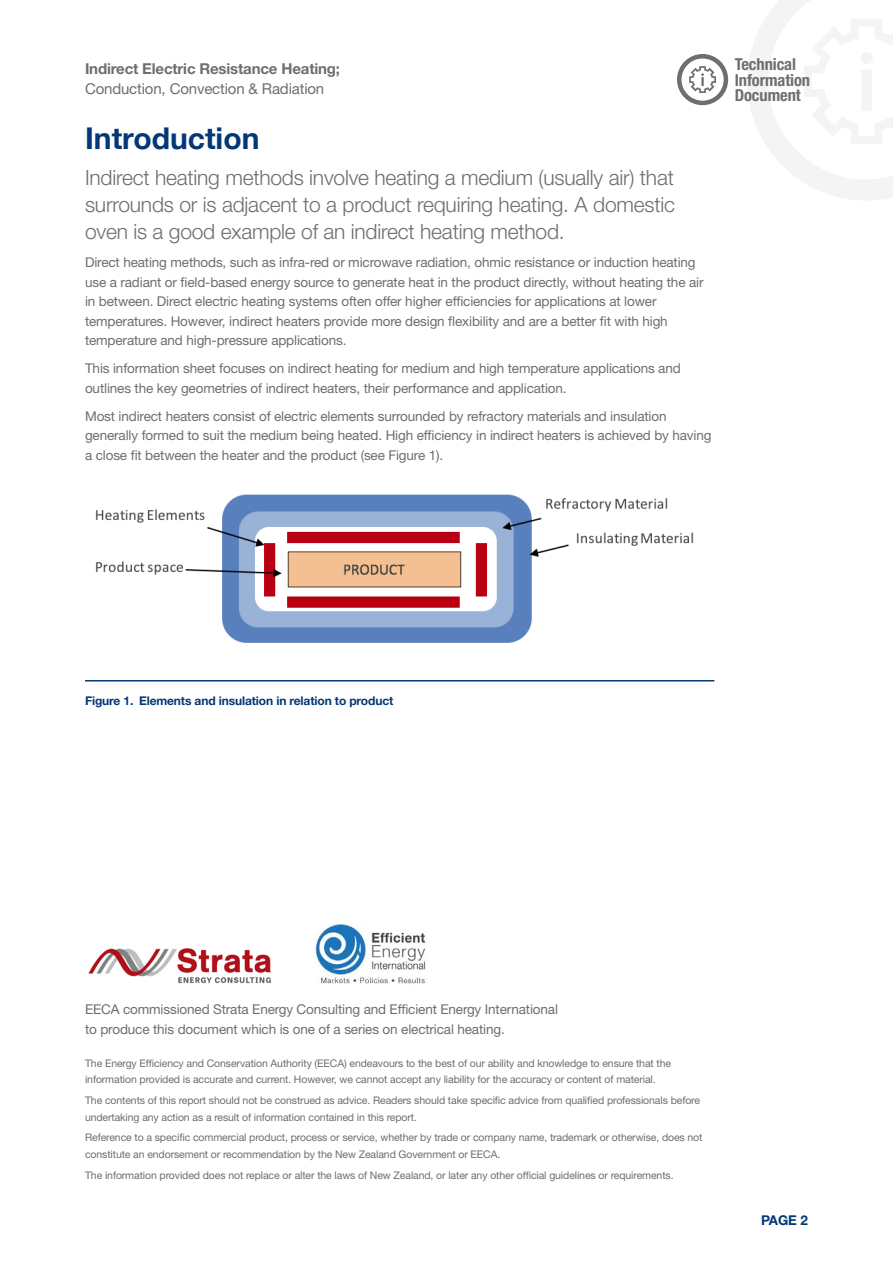
<style>
.page{position:relative;width:893px;height:1263px;background:#fff}
.page>*{position:absolute;margin:0;border:0;box-sizing:border-box;transform-origin:0 0}
.t1{font:700 30px "Helvetica Neue";color:#043776}
.t2{font:300 21px/27px "Helvetica Neue LT Std";letter-spacing:-.01em;color:#6d6e71;text-align:justify}
.t3{font:700 condensed 16.5px/15.8px "Helvetica Neue LT Std";letter-spacing:-.005em;color:#6d6e71}
.t4{font:700 15px "Helvetica Neue LT Std";letter-spacing:-.01em;color:#6d6e71}
.t5{font:15px "Helvetica Neue LT Std";letter-spacing:-.01em;color:#6d6e71}
.t6{font:13.5px/19.5px "Helvetica Neue LT Std";letter-spacing:-.01em;color:#6d6e71}
.t7{font:700 13.5px "Helvetica Neue LT Std";color:#043776}
.t8{font:700 12px "Helvetica Neue LT Std";letter-spacing:-.01em;color:#043776}
.t9{font:10.5px/16.5px "Helvetica Neue LT Std";letter-spacing:-.01em;color:#6d6e71}
</style>
<div class="page">
<div style="left:677px;top:54px;width:51px;height:51px;border:4px solid #6d6e71;border-radius:50%"></div>
<svg style="left:689px;top:66px;width:27px;height:27px"></svg>
<svg style="left:748px;top:0;width:145px;height:200px"></svg>
<img style="left:95px;top:494px;width:599px;height:149px">
<hr style="left:85px;top:680px;width:629px;height:1px;background:#043776">
<img style="left:315px;top:924px;width:111px;height:60px">
<img style="left:88px;top:948px;width:183px;height:36px">
<p class="t4" style="left:85px;top:60px;width:257px">Indirect Electric Resistance Heating;</p>
<p class="t5" style="left:85px;top:80px;width:241px">Conduction, Convection &amp; Radiation</p>
<h1 class="t1" style="left:85px;top:115px;width:176px">Introduction</h1>
<h2 class="t2" style="left:85px;top:164px;width:591px">Indirect heating methods involve heating a medium (usually air) that surrounds or is adjacent to a product requiring heating. A domestic oven is a good example of an indirect heating method.</h2>
<p class="t6" style="left:85px;top:252px;width:620px">Direct heating methods, such as infra-red or microwave radiation, ohmic resistance or induction heating use a radiant or field-based energy source to generate heat in the product directly, without heating the air in between. Direct electric heating systems often offer higher efficiencies for applications at lower temperatures. However, indirect heaters provide more design flexibility and are a better fit with high temperature and high-pressure applications.</p>
<p class="t6" style="left:85px;top:358px;width:597px">This information sheet focuses on indirect heating for medium and high temperature applications and outlines the key geometries of indirect heaters, their performance and application.</p>
<p class="t6" style="left:85px;top:406px;width:628px">Most indirect heaters consist of electric elements surrounded by refractory materials and insulation generally formed to suit the medium being heated. High efficiency in indirect heaters is achieved by having a close fit between the heater and the product (see Figure 1).</p>
<p class="t3" style="left:735px;top:56px;width:77px">Technical<br>Information<br>Document</p>
<p class="t8" style="left:85px;top:693px;width:310px">Figure 1. Elements and insulation in relation to product</p>
<p class="t6" style="left:85px;top:1000px;width:474px">EECA commissioned Strata Energy Consulting and Efficient Energy International to produce this document which is one of a series on electrical heating.</p>
<p class="t9" style="left:85px;top:1055px;width:588px">The Energy Efficiency and Conservation Authority (EECA) endeavours to the best of our ability and knowledge to ensure that the information provided is accurate and current. However, we cannot accept any liability for the accuracy or content of material.</p>
<p class="t9" style="left:85px;top:1092px;width:617px">The contents of this report should not be construed as advice. Readers should take specific advice from qualified professionals before undertaking any action as a result of information contained in this report.</p>
<p class="t9" style="left:85px;top:1129px;width:619px">Reference to a specific commercial product, process or service, whether by trade or company name, trademark or otherwise, does not constitute an endorsement or recommendation by the New Zealand Government or EECA.</p>
<p class="t9" style="left:85px;top:1166px;width:590px">The information provided does not replace or alter the laws of New Zealand, or later any other official guidelines or requirements.</p>
<p class="t7" style="left:761px;top:1212px;width:48px">PAGE 2</p>
</div>
